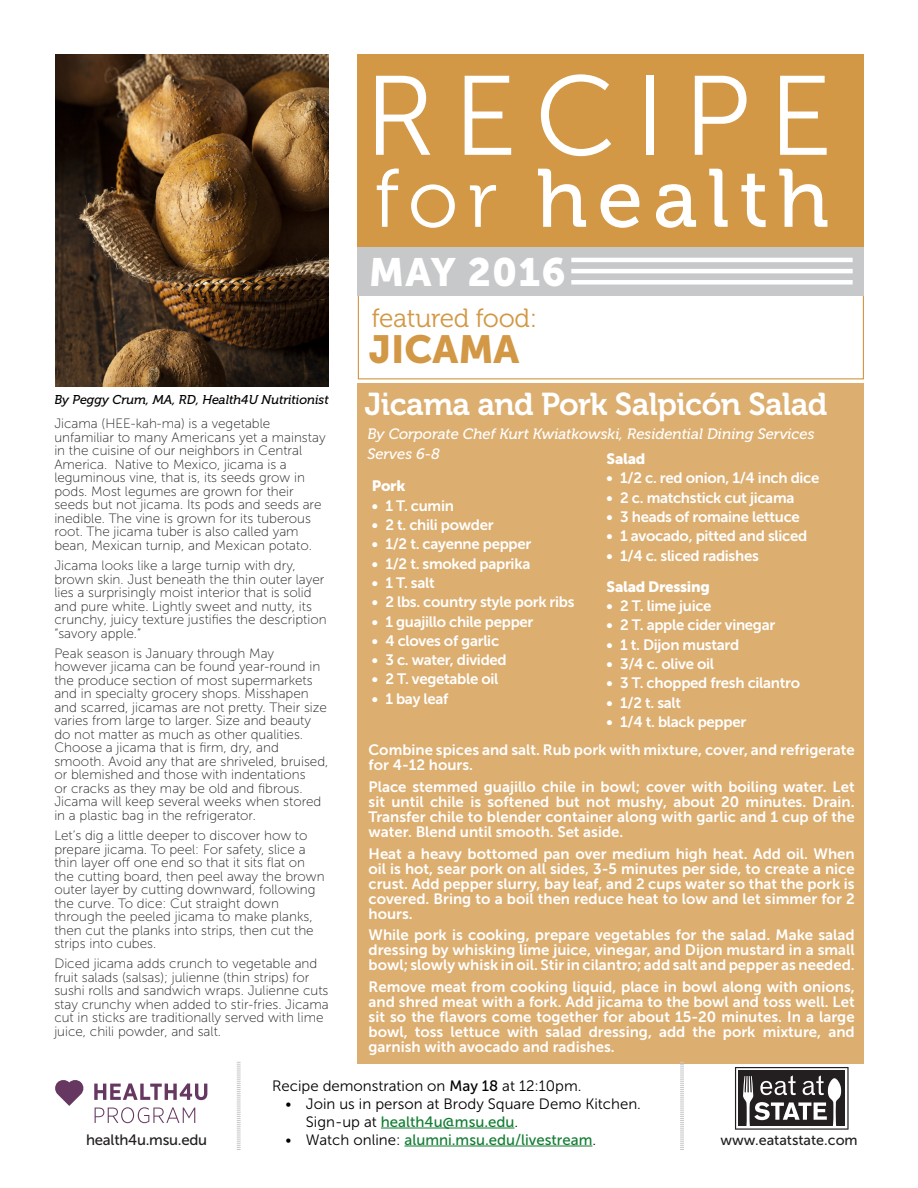
<style>
.page{position:relative;width:918px;height:1188px;background:#fff}
.page>*{position:absolute;margin:0;border:0;box-sizing:border-box;transform-origin:0 0}
.t1{font:112.5px "Museo Sans 300";letter-spacing:.16em;color:#fff}
.t2{font:82.35px "Museo 500";letter-spacing:.12em;color:#fff}
.t3{font:39.3px "Museo Sans 900";letter-spacing:.03em;color:#fff}
.t4{font:39px "Museo Sans 900";color:#d29845}
.t5{font:31.5px "Museo 700";letter-spacing:-.015em;color:#fff}
.heading_1{font:26.4px "Museo 300";letter-spacing:-.01em;color:#d29845}
.t6{font:15px/15px "Museo Sans 700";letter-spacing:-.02em;color:#fff;text-align:justify}
.t7{font:15px/18px "Museo Sans 300";color:#000}
.t8{font:15px/15px "Museo Sans 700";color:#fff}
.t9{font:italic 15px "Museo 500";color:#fff}
.t10{font:15px "Museo Sans 500";color:#127c32}
.t11{font:15px "Museo Sans 900";letter-spacing:-.02em;color:#fff}
.t12{font:15px "Museo Sans 500";letter-spacing:-.02em;color:#231f20}
.t13{font:14.4px "Museo Sans 500";color:#231f20}
.t14{font:13.5px/13.5px "Museo Sans 100";color:#231f20}
.t15{font:italic 12.75px "Museo 500";color:#000}
.s1{font-family:"Museo 300"}
.s2{font-family:"Museo Sans 500"}
.s3{font-family:"Museo Sans 500";color:#127c32}
.s4{font-family:"Museo Sans 300";color:#000}
</style>
<div class="page">
<div style="left:358px;top:290px;width:506px;height:89px;background:#fff;border:1px solid #d29845"></div>
<div style="left:357px;top:383px;width:507px;height:680px;background:#dcae70"></div>
<div style="left:357px;top:247px;width:507px;height:49px;background:#c7c8ca"></div>
<div style="left:357px;top:54px;width:507px;height:192px;background:#d29845"></div>
<svg style="left:237px;top:1062px;width:4px;height:88px"></svg>
<svg style="left:735px;top:1067px;width:114px;height:63px"></svg>
<svg style="left:55px;top:1080px;width:29px;height:26px"></svg>
<svg style="left:94px;top:1083px;width:113px;height:17px"></svg>
<svg style="left:95px;top:1107px;width:100px;height:16px"></svg>
<img style="left:55px;top:54px;width:274px;height:333px">
<hr style="left:571px;top:258px;width:282px;height:4px;background:#fff">
<hr style="left:571px;top:269px;width:282px;height:4px;background:#fff">
<div style="left:571px;top:280px;width:282px;height:5px;background:#fff"></div>
<hr style="left:381px;top:1128px;width:133px;height:1px;background:#127c32">
<hr style="left:404px;top:1146px;width:188px;height:1px;background:#127c32">
<svg style="left:680px;top:1062px;width:4px;height:88px"></svg>
<p class="t1" style="left:364px;top:55px;width:470px">RECIPE</p>
<p class="t2" style="left:375px;top:153px;width:456px"><span class="s1">for</span> health</p>
<p class="t3" style="left:369px;top:250px;width:198px">MAY 2016</p>
<p class="t15" style="left:54px;top:393px;width:276px">By Peggy Crum, MA, RD, Health4U Nutritionist</p>
<p class="t14" style="left:54px;top:417px;width:273px">Jicama (HEE-kah-ma) is a vegetable unfamiliar to many Americans yet a mainstay in the cuisine of our neighbors in Central America. Native to Mexico, jicama is a leguminous vine, that is, its seeds grow in pods. Most legumes are grown for their seeds but not jicama. Its pods and seeds are inedible. The vine is grown for its tuberous root. The jicama tuber is also called yam bean, Mexican turnip, and Mexican potato.</p>
<p class="t14" style="left:54px;top:559px;width:274px">Jicama looks like a large turnip with dry, brown skin. Just beneath the thin outer layer lies a surprisingly moist interior that is solid and pure white. Lightly sweet and nutty, its crunchy, juicy texture justifies the description “savory apple.”</p>
<p class="t14" style="left:54px;top:647px;width:276px">Peak season is January through May however jicama can be found year-round in the produce section of most supermarkets and in specialty grocery shops. Misshapen and scarred, jicamas are not pretty. Their size varies from large to larger. Size and beauty do not matter as much as other qualities.<br>Choose a jicama that is firm, dry, and smooth. Avoid any that are shriveled, bruised, or blemished and those with indentations<br>or cracks as they may be old and fibrous.<br>Jicama will keep several weeks when stored in a plastic bag in the refrigerator.</p>
<p class="t14" style="left:54px;top:829px;width:272px">Let’s dig a little deeper to discover how to prepare jicama. To peel: For safety, slice a thin layer off one end so that it sits flat on the cutting board, then peel away the brown outer layer by cutting downward, following the curve. To dice: Cut straight down through the peeled jicama to make planks, then cut the planks into strips, then cut the strips into cubes.</p>
<p class="t14" style="left:54px;top:957px;width:276px">Diced jicama adds crunch to vegetable and fruit salads (salsas); julienne (thin strips) for sushi rolls and sandwich wraps. Julienne cuts stay crunchy when added to stir-fries. Jicama cut in sticks are traditionally served with lime juice, chili powder, and salt.</p>
<p class="heading_1" style="left:372px;top:304px;width:167px">featured food:</p>
<p class="t4" style="left:369px;top:327px;width:152px">JICAMA</p>
<p class="t5" style="left:364px;top:387px;width:465px">Jicama and Pork Salpicón Salad</p>
<p class="t9" style="left:367px;top:425px;width:449px">By Corporate Chef Kurt Kwiatkowski, Residential Dining Services</p>
<p class="t9" style="left:367px;top:445px;width:74px">Serves 6-8</p>
<p class="t11" style="left:607px;top:450px;width:40px">Salad</p>
<p class="t6" style="left:607px;top:471px;width:214px">• 1/2 c. red onion, 1/4 inch dice</p>
<p class="t6" style="left:607px;top:490px;width:189px">• 2 c. matchstick cut jicama</p>
<p class="t6" style="left:607px;top:509px;width:195px">• 3 heads of romaine lettuce</p>
<p class="t6" style="left:607px;top:529px;width:202px">• 1 avocado, pitted and sliced</p>
<p class="t6" style="left:607px;top:548px;width:154px">• 1/4 c. sliced radishes</p>
<p class="t11" style="left:607px;top:578px;width:105px">Salad Dressing</p>
<p class="t6" style="left:607px;top:598px;width:106px">• 2 T. lime juice</p>
<p class="t6" style="left:607px;top:618px;width:170px">• 2 T. apple cider vinegar</p>
<p class="t6" style="left:607px;top:637px;width:134px">• 1 t. Dijon mustard</p>
<p class="t6" style="left:607px;top:656px;width:109px">• 3/4 c. olive oil</p>
<p class="t6" style="left:607px;top:676px;width:195px">• 3 T. chopped fresh cilantro</p>
<p class="t6" style="left:607px;top:695px;width:76px">• 1/2 t. salt</p>
<p class="t6" style="left:607px;top:714px;width:141px">• 1/4 t. black pepper</p>
<p class="t11" style="left:372px;top:478px;width:35px">Pork</p>
<p class="t6" style="left:372px;top:498px;width:84px">• 1 T. cumin</p>
<p class="t6" style="left:372px;top:517px;width:123px">• 2 t. chili powder</p>
<p class="t6" style="left:372px;top:537px;width:161px">• 1/2 t. cayenne pepper</p>
<p class="t6" style="left:372px;top:556px;width:160px">• 1/2 t. smoked paprika</p>
<p class="t6" style="left:372px;top:575px;width:64px">• 1 T. salt</p>
<p class="t6" style="left:372px;top:595px;width:204px">• 2 lbs. country style pork ribs</p>
<p class="t6" style="left:372px;top:614px;width:163px">• 1 guajillo chile pepper</p>
<p class="t6" style="left:372px;top:633px;width:129px">• 4 cloves of garlic</p>
<p class="t6" style="left:372px;top:652px;width:136px">• 3 c. water, divided</p>
<p class="t6" style="left:372px;top:672px;width:128px">• 2 T. vegetable oil</p>
<p class="t6" style="left:372px;top:691px;width:78px">• 1 bay leaf</p>
<p class="t8" style="left:369px;top:743px;width:488px">Combine spices and salt. Rub pork with mixture, cover, and refrigerate for 4-12 hours.</p>
<p class="t6" style="left:369px;top:779px;width:488px">Place stemmed guajillo chile in bowl; cover with boiling water. Let sit until chile is softened but not mushy, about 20 minutes. Drain.<br>Transfer chile to blender container along with garlic and 1 cup of the water. Blend until smooth. Set aside.</p>
<p class="t6" style="left:369px;top:846px;width:488px">Heat a heavy bottomed pan over medium high heat. Add oil. When oil is hot, sear pork on all sides, 3-5 minutes per side, to create a nice crust. Add pepper slurry, bay leaf, and 2 cups water so that the pork is covered. Bring to a boil then reduce heat to low and let simmer for 2 hours.</p>
<p class="t6" style="left:369px;top:928px;width:488px">While pork is cooking, prepare vegetables for the salad. Make salad dressing by whisking lime juice, vinegar, and Dijon mustard in a small bowl; slowly whisk in oil. Stir in cilantro; add salt and pepper as needed.</p>
<p class="t6" style="left:369px;top:980px;width:488px">Remove meat from cooking liquid, place in bowl along with onions, and shred meat with a fork. Add jicama to the bowl and toss well. Let sit so the flavors come together for about 15-20 minutes. In a large bowl, toss lettuce with salad dressing, add the pork mixture, and garnish with avocado and radishes.</p>
<p class="t7" style="left:272px;top:1076px;width:311px">Recipe demonstration on <span class="s2">May 18</span> at 12:10pm.</p>
<p class="t7" style="left:306px;top:1094px;width:337px;text-indent:-20px">• Join us in person at Brody Square Demo Kitchen.<br>Sign-up at <span class="s3">health4u@msu.edu</span>.</p>
<p class="t10" style="left:286px;top:1131px;width:312px"><span class="s4">• Watch online:</span> alumni.msu.edu/livestream<span class="s4">.</span></p>
<p class="t12" style="left:86px;top:1132px;width:123px">health4u.msu.edu</p>
<p class="t13" style="left:720px;top:1132px;width:139px">www.eatatstate.com</p>
</div>
